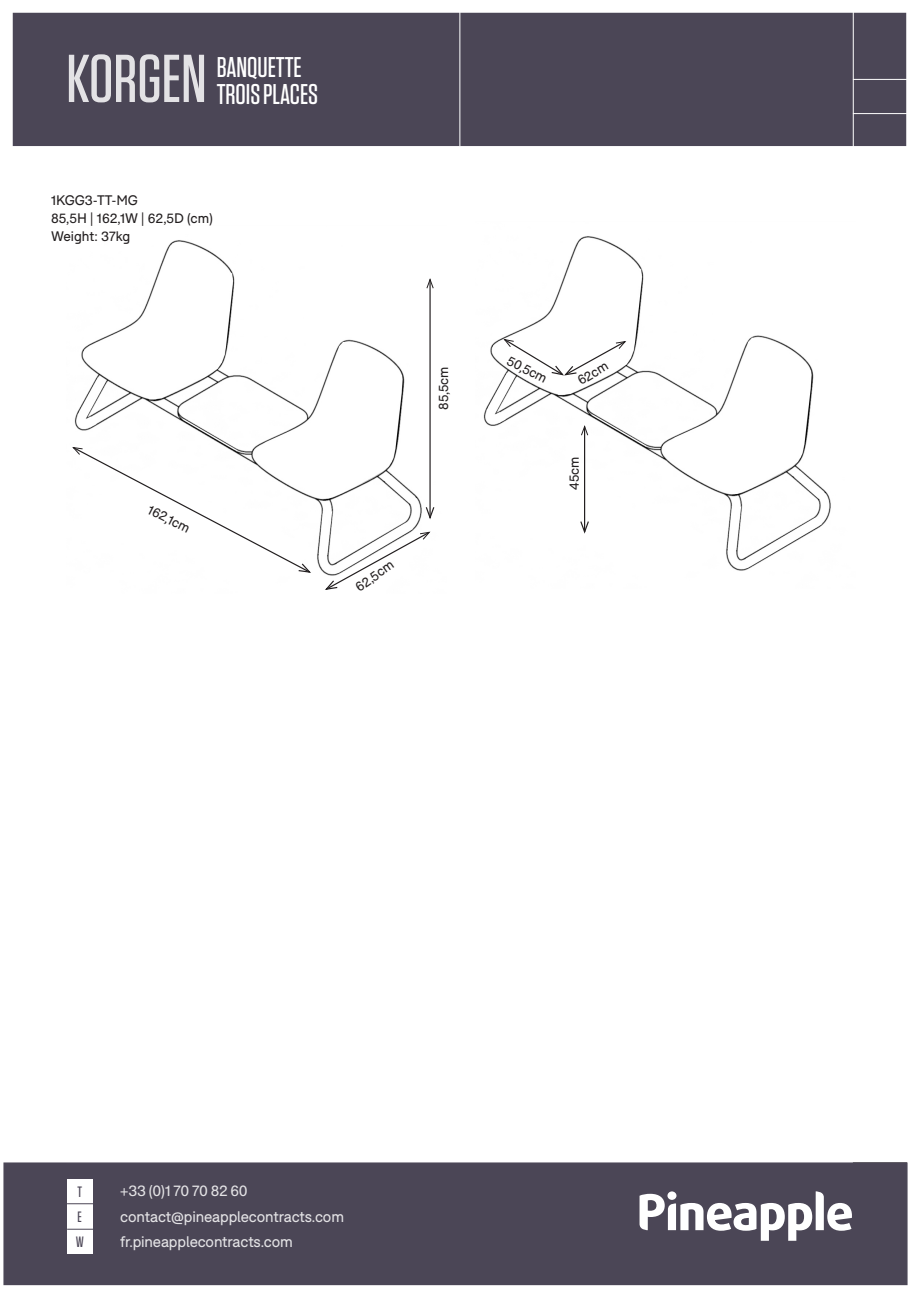
<style>
.page{position:relative;width:919px;height:1289px;background:#fff}
.page>*{position:absolute;margin:0;border:0;box-sizing:border-box;transform-origin:0 0}
.t1{font:500 67.5px "Tungsten";color:#fff}
.t2{font:500 28.5px/27px "Tungsten";color:#fff}
.t3{font:15px "F37 Bolton";letter-spacing:-.01em;color:#fff}
.t4{font:500 15px "Tungsten";color:#4b4656}
.t5{font:13.5px/18px "F37 Bolton";color:#231f20}
.t6{font:13.2px "F37 Bolton";letter-spacing:-.01em;color:#231f20}
</style>
<div class="page">
<div style="left:13px;top:13px;width:893px;height:133px;background:#4b4656"></div>
<div style="left:3px;top:1162px;width:904px;height:123px;background:#4b4656;border:2px solid #4b4656"></div>
<svg style="left:639px;top:1191px;width:212px;height:49px"></svg>
<div style="left:667px;top:1191px;width:9px;height:8px;background:#fff;border-radius:50%"></div>
<div style="left:67px;top:1178px;width:26px;height:25px;background:#fff"></div>
<div style="left:67px;top:1203px;width:26px;height:25px;background:#fff"></div>
<svg style="left:67px;top:1203px;width:26px;height:1px"></svg>
<hr style="left:852px;top:12px;width:1px;height:135px;background:#fff">
<hr style="left:852px;top:79px;width:54px;height:1px;background:#fff">
<hr style="left:852px;top:113px;width:54px;height:1px;background:#fff">
<hr style="left:459px;top:12px;width:1px;height:134px;background:#fff">
<div style="left:67px;top:1228px;width:26px;height:25px;background:#fff"></div>
<svg style="left:67px;top:1228px;width:26px;height:1px"></svg>
<img style="left:74px;top:240px;width:357px;height:332px">
<svg style="left:72px;top:446px;width:241px;height:127px"></svg>
<svg style="left:323px;top:530px;width:108px;height:60px"></svg>
<hr style="left:429px;top:279px;width:1px;height:238px;background:#231f20">
<svg style="left:426px;top:278px;width:8px;height:11px"></svg>
<svg style="left:424px;top:505px;width:11px;height:16px"></svg>
<img style="left:483px;top:236px;width:348px;height:335px">
<svg style="left:503px;top:338px;width:123px;height:38px"></svg>
<hr style="left:584px;top:426px;width:1px;height:106px;background:#231f20">
<svg style="left:580px;top:425px;width:8px;height:11px"></svg>
<svg style="left:579px;top:520px;width:11px;height:15px"></svg>
<h1 class="t1" style="left:66px;top:43px;width:142px">KORGEN</h1>
<h2 class="t2" style="left:217px;top:54px;width:103px">BANQUETTE<br>TROIS PLACES</h2>
<p class="t5" style="left:51px;top:191px;width:163px">1KGG3-TT-MG<br>85,5H | 162,1W | 62,5D (cm)<br>Weight: 37kg</p>
<p class="t6" style="left:152px;top:501px;width:47px;rotate:27deg">162,1cm</p>
<p class="t6" style="left:436px;top:410px;width:45px;rotate:-90deg">85,5cm</p>
<p class="t6" style="left:352px;top:581px;width:45px;rotate:-35deg">62,5cm</p>
<p class="t6" style="left:511px;top:353px;width:45px;rotate:27deg">50,5cm</p>
<p class="t6" style="left:574px;top:375px;width:35px;rotate:-31deg">62cm</p>
<p class="t6" style="left:566px;top:489px;width:34px;rotate:-90deg">45cm</p>
<p class="t4" style="left:78px;top:1184px;width:6px">T</p>
<p class="t3" style="left:120px;top:1182px;width:129px">+33 (0)1 70 70 82 60</p>
<p class="t4" style="left:78px;top:1209px;width:6px">E</p>
<p class="t3" style="left:120px;top:1207px;width:225px">contact@pineapplecontracts.com</p>
<p class="t4" style="left:76px;top:1233px;width:10px">W</p>
<p class="t3" style="left:120px;top:1232px;width:174px">fr.pineapplecontracts.com</p>
</div>
